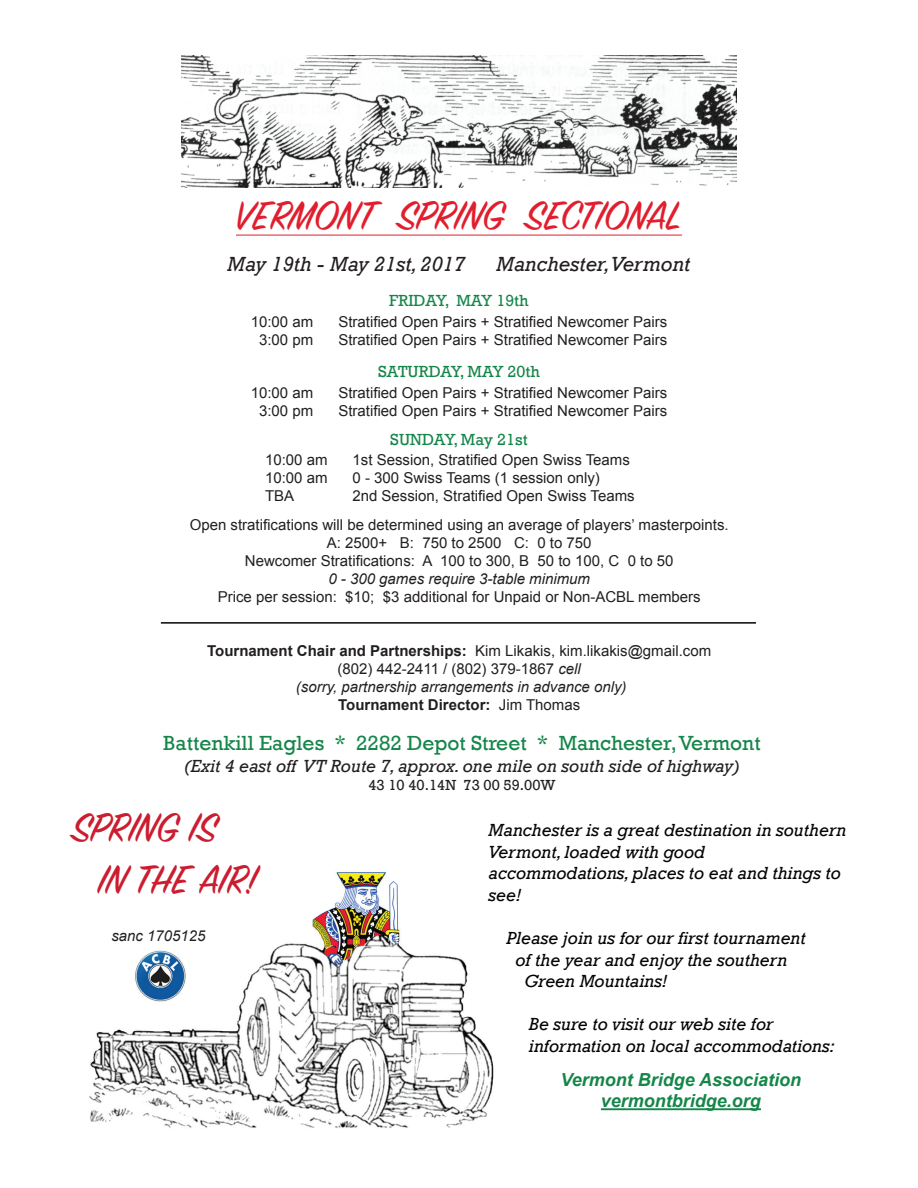
<style>
.page{position:relative;width:918px;height:1188px;background:#fff}
.page>*{position:absolute;margin:0;border:0;box-sizing:border-box;transform-origin:0 0}
.t1{font:45px "Sign Painter House Script";letter-spacing:-.015em;color:#e11e2d}
.t2{font:45px "Sign Painter House Script";letter-spacing:-.01em;color:#cc1c2f}
.t3{font:21px "Rockwell";color:#158649}
.t4{font:italic 21px "Rockwell";color:#231f20}
.t5{font:italic 18px/21.6px "Rockwell";color:#040503}
.t6{font:italic 18px "Rockwell";color:#231f20}
.t7{font:italic 700 18px/21.6px "Arial";color:#158649;text-align:center}
.t8{font:16.5px "Rockwell";color:#158649}
.t9{font:15px/18px "Arial";color:#231f20;text-align:center}
.t10{font:italic 15px "Arial";color:#231f20}
.t11{font:15px "Rockwell";color:#231f20}
.s1{font-weight:700}
.s2{font-style:italic}
</style>
<div class="page">
<img style="left:89px;top:872px;width:405px;height:256px">
<img style="left:182px;top:55px;width:554px;height:133px">
<hr style="left:236px;top:235px;width:446px;height:1px;background:#e11e2d">
<hr style="left:161px;top:622px;width:595px;height:2px;background:#040503">
<hr style="left:601px;top:1108px;width:160px;height:2px;background:#158649">
<img style="left:134px;top:950px;width:54px;height:52px">
<h1 class="t1" style="left:236px;top:188px;width:448px">VERMONT SPRING SECTIONAL</h1>
<h2 class="t4" style="left:228px;top:252px;width:239px">May 19th - May 21st, 2017</h2>
<h2 class="t4" style="left:497px;top:252px;width:195px">Manchester,Vermont</h2>
<p class="t8" style="left:389px;top:291px;width:141px">FRIDAY, MAY 19th</p>
<p class="t9" style="left:251px;top:313px;width:64px">10:00 am</p>
<p class="t9" style="left:338px;top:313px;width:330px">Stratified Open Pairs + Stratified Newcomer Pairs</p>
<p class="t9" style="left:259px;top:331px;width:56px">3:00 pm</p>
<p class="t9" style="left:338px;top:331px;width:330px">Stratified Open Pairs + Stratified Newcomer Pairs</p>
<p class="t8" style="left:378px;top:362px;width:163px">SATURDAY, MAY 20th</p>
<p class="t9" style="left:251px;top:383px;width:64px">10:00 am</p>
<p class="t9" style="left:338px;top:383px;width:330px">Stratified Open Pairs + Stratified Newcomer Pairs</p>
<p class="t9" style="left:259px;top:401px;width:56px">3:00 pm</p>
<p class="t9" style="left:338px;top:401px;width:330px">Stratified Open Pairs + Stratified Newcomer Pairs</p>
<p class="t8" style="left:390px;top:429px;width:139px">SUNDAY, May 21st</p>
<p class="t9" style="left:265px;top:451px;width:64px">10:00 am</p>
<p class="t9" style="left:353px;top:451px;width:279px">1st Session, Stratified Open Swiss Teams</p>
<p class="t9" style="left:265px;top:469px;width:64px">10:00 am</p>
<p class="t9" style="left:353px;top:469px;width:249px">0 - 300 Swiss Teams (1 session only)</p>
<p class="t9" style="left:265px;top:487px;width:31px">TBA</p>
<p class="t9" style="left:352px;top:487px;width:284px">2nd Session, Stratified Open Swiss Teams</p>
<p class="t9" style="left:190px;top:516px;width:540px">Open stratifications will be determined using an average of players’ masterpoints.<br>A: 2500+ B: 750 to 2500 C: 0 to 750<br>Newcomer Stratifications: A 100 to 300, B 50 to 100, C 0 to 50</p>
<p class="t10" style="left:328px;top:569px;width:263px">0 - 300 games require 3-table minimum</p>
<p class="t9" style="left:218px;top:588px;width:485px">Price per session: $10; $3 additional for Unpaid or Non-ACBL members</p>
<p class="t9" style="left:207px;top:642px;width:506px"><span class="s1">Tournament Chair and Partnerships:</span> Kim Likakis, kim.likakis@gmail.com (802) 442-2411 / (802) 379-1867 <span class="s2">cell<br>(sorry, partnership arrangements in advance only)<br></span><span class="s1">Tournament Director:</span> Jim Thomas</p>
<h2 class="t3" style="left:163px;top:731px;width:599px">Battenkill Eagles * 2282 Depot Street * Manchester, Vermont</h2>
<p class="t6" style="left:184px;top:755px;width:558px">(Exit 4 east off VT Route 7, approx. one mile on south side of highway)</p>
<p class="t11" style="left:368px;top:776px;width:189px">43 10 40.14N 73 00 59.00W</p>
<h1 class="t2" style="left:72px;top:801px;width:147px">SPRING IS</h1>
<h1 class="t2" style="left:98px;top:852px;width:161px">IN THE AIR!</h1>
<p class="t10" style="left:111px;top:926px;width:96px">sanc 1705125</p>
<p class="t5" style="left:488px;top:819px;width:360px">Manchester is a great destination in southern<br>Vermont, loaded with good accommodations, places to eat and things to see!</p>
<p class="t5" style="left:506px;top:927px;width:301px">Please join us for our first tournament</p>
<p class="t5" style="left:515px;top:949px;width:273px">of the year and enjoy the southern</p>
<p class="t5" style="left:524px;top:971px;width:144px">Green Mountains!</p>
<p class="t5" style="left:529px;top:1014px;width:307px">Be sure to visit our web site for information on local accommodations:</p>
<p class="t7" style="left:561px;top:1069px;width:242px">Vermont Bridge Association vermontbridge.org</p>
</div>
